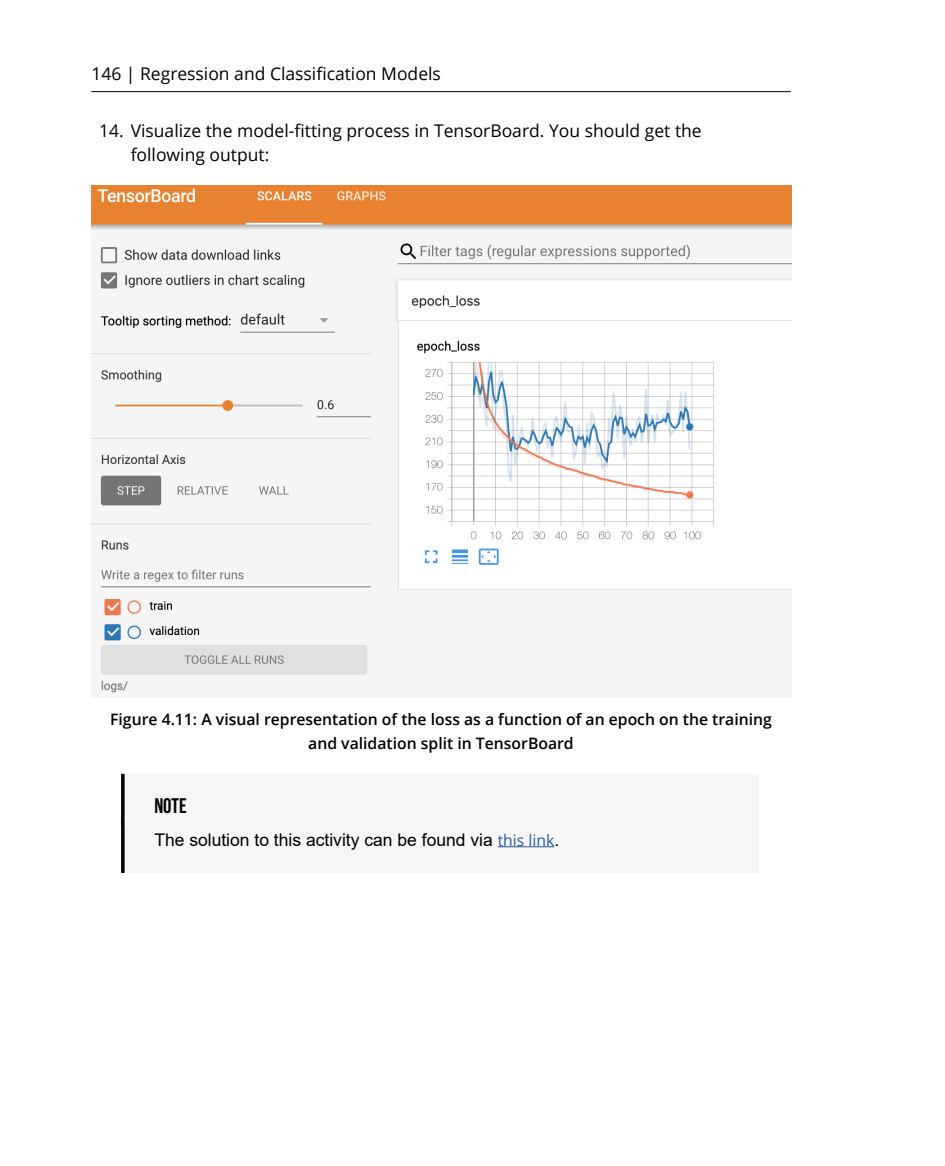
<style>
.page{position:relative;width:945px;height:1166px;background:#fff}
.page>*{position:absolute;margin:0;border:0;box-sizing:border-box;transform-origin:0 0}
.P_-_Callout_Heading{font:700 21px "Bebas Neue";color:#000}
.L_-_Numbers{font:17.5px/24.5px "Open Sans";color:#000}
.P_-_Callout{font:17.5px "Arial";color:#000}
.IMG_-_Caption{font:600 15.75px/24.5px "Open Sans";color:#000;text-align:center}
.s1{font-family:"Open Sans";font-size:15.75px;color:#275b9b}
</style>
<div class="page">
<hr style="left:91px;top:91px;width:700px;height:1px;background:#000">
<div style="left:123px;top:774px;width:636px;height:52px;background:#f6f6f6"></div>
<svg style="left:121px;top:774px;width:4px;height:43px"></svg>
<div style="left:123px;top:817px;width:636px;height:56px;background:#f6f6f6"></div>
<svg style="left:121px;top:817px;width:4px;height:56px"></svg>
<hr style="left:498px;top:846px;width:56px;height:1px;background:#275b9b">
<img style="left:92px;top:185px;width:699px;height:508px">
<p class="L_-_Numbers" style="left:91px;top:60px;width:351px">146 | Regression and Classification Models</p>
<p class="L_-_Numbers" style="left:131px;top:117px;width:573px;text-indent:-31px">14. Visualize the model-fitting process in TensorBoard. You should get the following output:</p>
<p class="IMG_-_Caption" style="left:110px;top:706px;width:663px">Figure 4.11: A visual representation of the loss as a function of an epoch on the training and validation split in TensorBoard</p>
<p class="P_-_Callout_Heading" style="left:154px;top:794px;width:34px">Note</p>
<p class="P_-_Callout" style="left:154px;top:827px;width:406px">The solution to this activity can be found via <span class="s1">this link</span>.</p>
</div>
